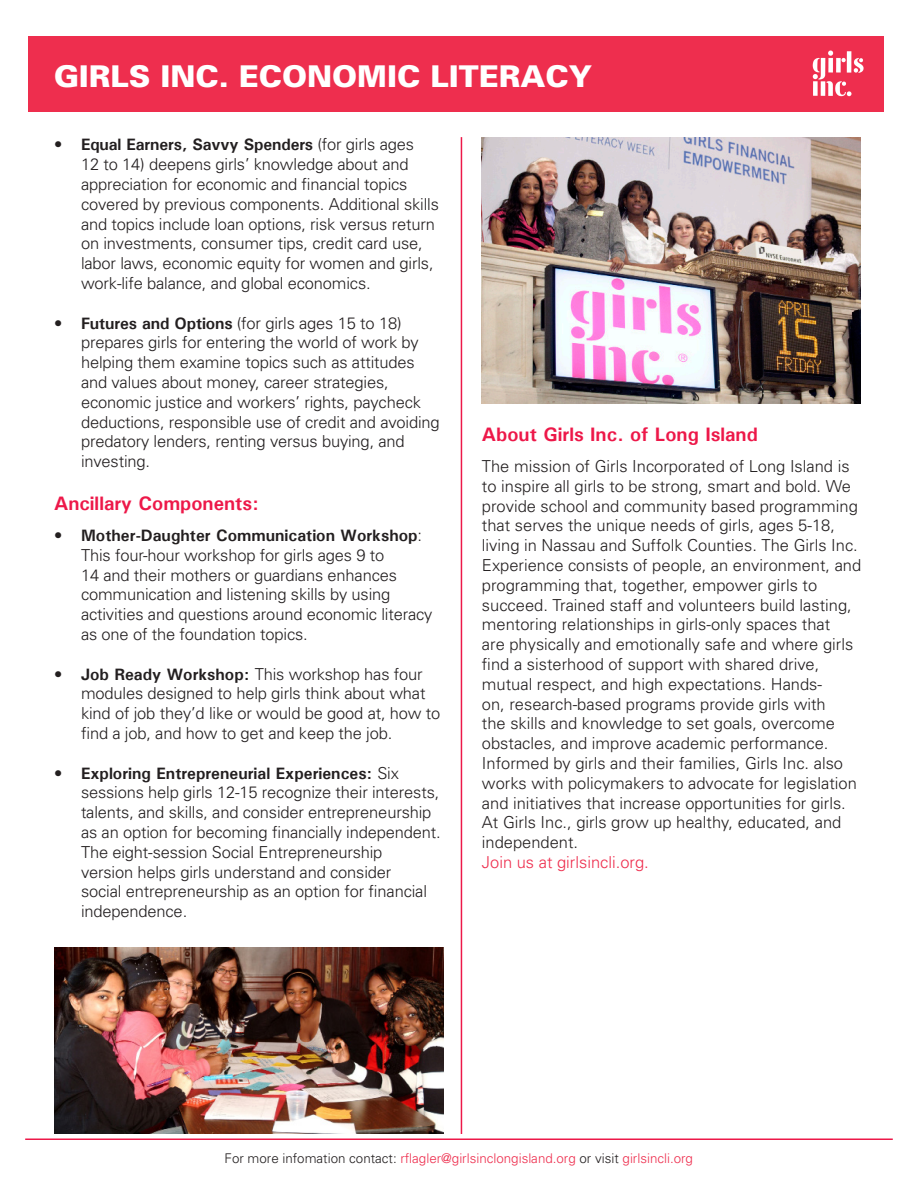
<style>
.page{position:relative;width:918px;height:1188px;background:#fff}
.page>*{position:absolute;margin:0;border:0;box-sizing:border-box;transform-origin:0 0}
.t1{font:900 30px "Univers";color:#fff}
.t2{font:700 19.5px "Univers";color:#ed1849}
.t3{font:300 16.5px/19.8px "Univers";letter-spacing:-.01em;color:#231f20}
.t4{font:300 16.5px "Univers";color:#ee2e4e}
.t5{font:300 13.35px "Univers";color:#ee2e4e}
.s1{font-weight:700}
.s2{color:#231f20}
</style>
<div class="page">
<div style="left:29px;top:36px;width:855px;height:76px;background:#ee2e4e"></div>
<img style="left:812px;top:51px;width:52px;height:46px">
<hr style="left:25px;top:1138px;width:868px;height:2px;background:#ed1849">
<hr style="left:461px;top:137px;width:1px;height:997px;background:#ed1849">
<img style="left:482px;top:137px;width:379px;height:267px">
<img style="left:54px;top:948px;width:390px;height:186px">
<p class="t1" style="left:54px;top:57px;width:540px">GIRLS INC. ECONOMIC LITERACY</p>
<p class="t3" style="left:81px;top:134px;width:359px;text-indent:-27px"><span class="s1">• Equal Earners, Savvy Spenders</span> (for girls ages<br>12 to 14) deepens girls’ knowledge about and appreciation for economic and financial topics covered by previous components. Additional skills and topics include loan options, risk versus return on investments, consumer tips, credit card use, labor laws, economic equity for women and girls, work-life balance, and global economics.</p>
<p class="t3" style="left:81px;top:312px;width:360px;text-indent:-27px"><span class="s1">• Futures and Options</span> (for girls ages 15 to 18) prepares girls for entering the world of work by helping them examine topics such as attitudes and values about money, career strategies, economic justice and workers’ rights, paycheck deductions, responsible use of credit and avoiding predatory lenders, renting versus buying, and investing.</p>
<p class="t2" style="left:54px;top:491px;width:206px">Ancillary Components:</p>
<p class="t3" style="left:81px;top:525px;width:353px;text-indent:-27px"><span class="s1">• Mother-Daughter Communication Workshop</span>:<br>This four-hour workshop for girls ages 9 to<br>14 and their mothers or guardians enhances communication and listening skills by using activities and questions around economic literacy as one of the foundation topics.</p>
<p class="t3" style="left:81px;top:663px;width:361px;text-indent:-27px"><span class="s1">• Job Ready Workshop:</span> This workshop has four modules designed to help girls think about what kind of job they’d like or would be good at, how to find a job, and how to get and keep the job.</p>
<p class="t3" style="left:81px;top:762px;width:361px;text-indent:-27px"><span class="s1">• Exploring Entrepreneurial Experiences:</span> Six sessions help girls 12-15 recognize their interests, talents, and skills, and consider entrepreneurship as an option for becoming financially independent.<br>The eight-session Social Entrepreneurship<br>version helps girls understand and consider<br>social entrepreneurship as an option for financial independence.</p>
<p class="t2" style="left:482px;top:422px;width:277px">About Girls Inc. of Long Island</p>
<p class="t3" style="left:482px;top:456px;width:369px">The mission of Girls Incorporated of Long Island is</p>
<p class="t3" style="left:482px;top:476px;width:371px">to inspire all girls to be strong, smart and bold. We</p>
<p class="t3" style="left:482px;top:495px;width:377px">provide school and community based programming</p>
<p class="t3" style="left:482px;top:515px;width:355px">that serves the unique needs of girls, ages 5-18,</p>
<p class="t3" style="left:482px;top:535px;width:381px">living in Nassau and Suffolk Counties. The Girls Inc.<br>Experience consists of people, an environment, and programming that, together, empower girls to</p>
<p class="t3" style="left:482px;top:594px;width:371px">succeed. Trained staff and volunteers build lasting,</p>
<p class="t3" style="left:482px;top:614px;width:350px">mentoring relationships in girls-only spaces that</p>
<p class="t3" style="left:482px;top:634px;width:373px">are physically and emotionally safe and where girls</p>
<p class="t3" style="left:482px;top:654px;width:339px">find a sisterhood of support with shared drive,</p>
<p class="t3" style="left:482px;top:674px;width:342px">mutual respect, and high expectations. Hands-</p>
<p class="t3" style="left:482px;top:693px;width:345px">on, research-based programs provide girls with</p>
<p class="t3" style="left:482px;top:713px;width:355px">the skills and knowledge to set goals, overcome</p>
<p class="t3" style="left:482px;top:733px;width:348px">obstacles, and improve academic performance.</p>
<p class="t3" style="left:482px;top:753px;width:363px">Informed by girls and their families, Girls Inc. also</p>
<p class="t3" style="left:482px;top:773px;width:376px">works with policymakers to advocate for legislation</p>
<p class="t3" style="left:482px;top:792px;width:365px">and initiatives that increase opportunities for girls.</p>
<p class="t3" style="left:482px;top:812px;width:361px">At Girls Inc., girls grow up healthy, educated, and</p>
<p class="t3" style="left:482px;top:832px;width:98px">independent.</p>
<p class="t4" style="left:482px;top:852px;width:168px">Join us at girlsincli.org.</p>
<p class="t5" style="left:225px;top:1150px;width:470px"><span class="s2">For more infomation contact:</span> rflagler@girlsinclongisland.org <span class="s2">or visit</span> girlsincli.org</p>
</div>
